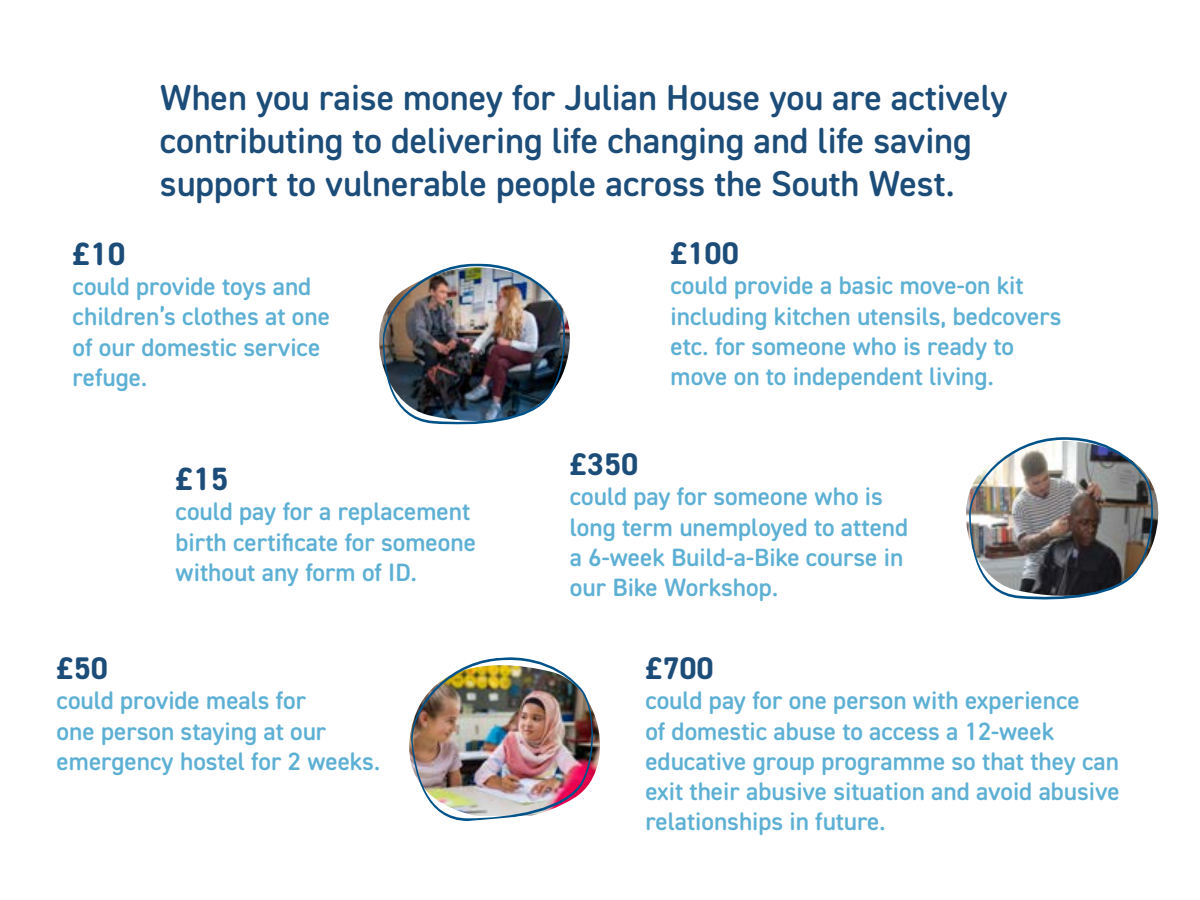
<style>
.page{position:relative;width:1200px;height:900px;background:#fff}
.page>*{position:absolute;margin:0;border:0;box-sizing:border-box;transform-origin:0 0}
.t1{font:36px/43.2px "DIN2014 Rounded VF";color:#1c4c78}
.t2{font:32.4px "DIN2014 Rounded VF";color:#1c4c78}
.t3{font:31.5px "DIN2014 Rounded VF";color:#1c4c78}
.t4{font:25.2px/30.3px "DIN2014 Rounded VF";color:#5db0d4}
</style>
<div class="page">
<img style="left:409px;top:657px;width:191px;height:164px">
<img style="left:379px;top:263px;width:191px;height:162px">
<img style="left:966px;top:437px;width:193px;height:163px">
<h1 class="t1" style="left:160px;top:75px;width:849px">When you raise money for Julian House you are actively contributing to delivering life changing and life saving support to vulnerable people across the South West.</h1>
<p class="t3" style="left:671px;top:233px;width:70px">£100</p>
<p class="t4" style="left:671px;top:270px;width:393px">could provide a basic move-on kit including kitchen utensils, bedcovers etc. for someone who is ready to move on to independent living.</p>
<p class="t2" style="left:73px;top:233px;width:54px">£10</p>
<p class="t4" style="left:73px;top:271px;width:259px">could provide toys and children’s clothes at one of our domestic service refuge.</p>
<p class="t2" style="left:176px;top:458px;width:54px">£15</p>
<p class="t4" style="left:176px;top:496px;width:302px">could pay for a replacement birth certificate for someone without any form of ID.</p>
<p class="t3" style="left:57px;top:648px;width:53px">£50</p>
<p class="t4" style="left:57px;top:685px;width:325px">could provide meals for<br>one person staying at our emergency hostel for 2 weeks.</p>
<p class="t3" style="left:570px;top:444px;width:70px">£350</p>
<p class="t4" style="left:570px;top:481px;width:340px">could pay for someone who is long term unemployed to attend a 6-week Build-a-Bike course in our Bike Workshop.</p>
<p class="t3" style="left:645px;top:648px;width:70px">£700</p>
<p class="t4" style="left:645px;top:685px;width:476px">could pay for one person with experience<br>of domestic abuse to access a 12-week educative group programme so that they can exit their abusive situation and avoid abusive relationships in future.</p>
</div>
